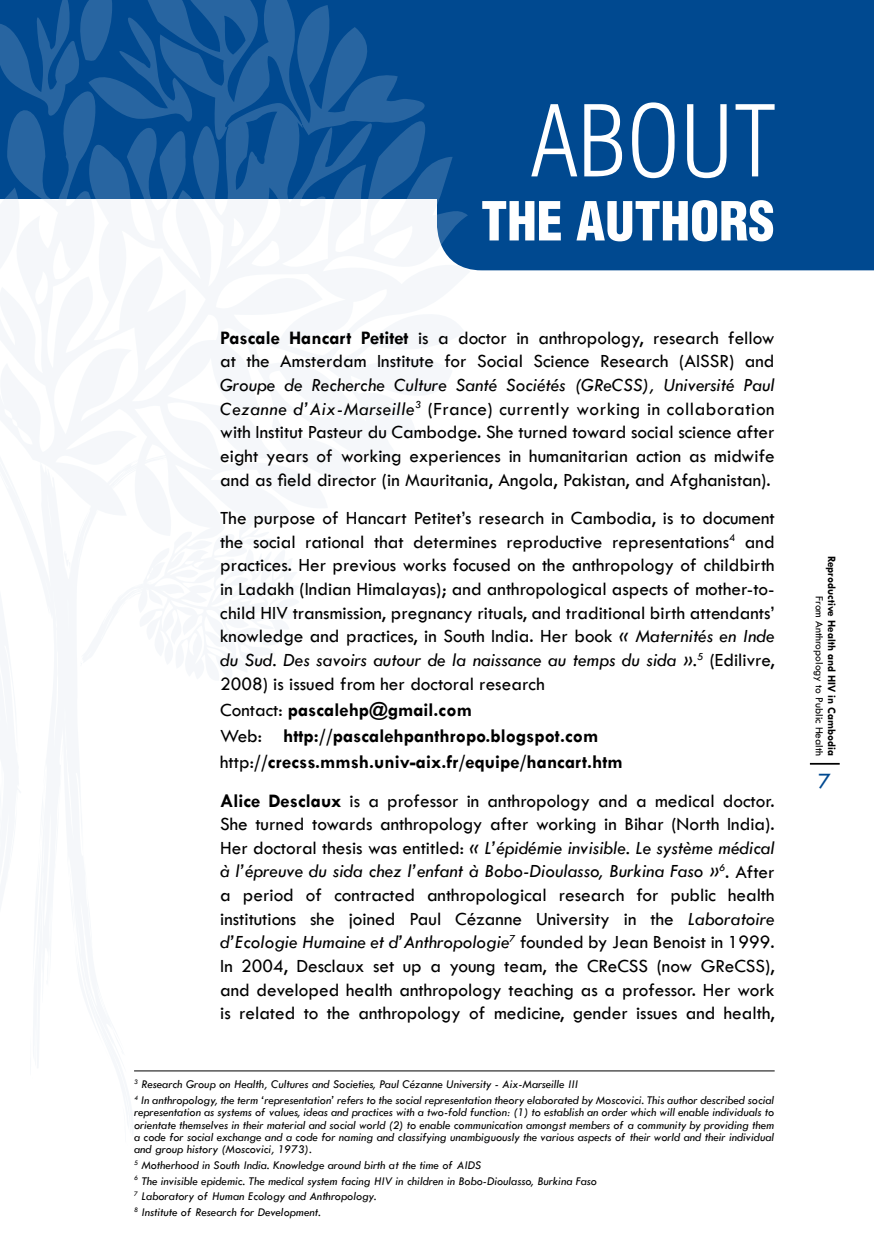
<style>
.page{position:relative;width:874px;height:1241px;background:#fff}
.page>*{position:absolute;margin:0;border:0;box-sizing:border-box;transform-origin:0 0}
.t1{font:300 condensed 96.25px "Helvetica";color:#fff}
.t2{font:900 condensed 52.5px "Helvetica";color:#fff}
.t3{font:22.75px "Tw Cen";color:#004990}
.t4{font:19.25px/23.6px "Tw Cen";color:#000;text-align:justify}
.t5{font:700 19.25px/26.1px "Tw Cen";color:#000}
.t6{font:italic 12.25px/15.8px "Tw Cen";color:#000}
.t7{font:700 11.38px "Tw Cen";color:#000}
.t8{font:11.38px "Tw Cen";color:#000}
.s1{font-weight:700}
.s2{font-style:italic}
.s3{font-weight:400}
</style>
<div class="page">
<div style="left:0;top:0;width:873px;height:198px;background:#004990"></div>
<div style="left:470px;top:198px;width:403px;height:72px;background:#004990"></div>
<svg style="left:0;top:157px;width:470px;height:113px"></svg>
<svg style="left:88px;top:0;width:350px;height:170px"></svg>
<svg style="left:0;top:0;width:116px;height:165px"></svg>
<svg style="left:0;top:264px;width:299px;height:808px"></svg>
<hr style="left:134px;top:1070px;width:640px;height:1px;background:#000">
<hr style="left:809px;top:762px;width:30px;height:2px;background:#000">
<h1 class="t1" style="left:530px;top:81px;width:248px">ABOUT</h1>
<h2 class="t2" style="left:481px;top:188px;width:295px">THE AUTHORS</h2>
<p class="t4" style="left:220px;top:326px;width:555px"><span class="s1">Pascale Hancart Petitet</span> is a doctor in anthropology, research fellow at the Amsterdam Institute for Social Science Research (AISSR) and</p>
<p class="t4" style="left:220px;top:373px;width:555px"><span class="s2">Groupe de Recherche Culture Santé Sociétés (GReCSS), Université Paul Cezanne d’Aix-Marseille</span><sup>3</sup> (France) currently working in collaboration with Institut Pasteur du Cambodge. She turned toward social science after eight years of working experiences in humanitarian action as midwife and as field director (in Mauritania, Angola, Pakistan, and Afghanistan).</p>
<p class="t4" style="left:220px;top:506px;width:555px">The purpose of Hancart Petitet’s research in Cambodia, is to document the social rational that determines reproductive representations<sup>4</sup> and practices. Her previous works focused on the anthropology of childbirth in Ladakh (Indian Himalayas); and anthropological aspects of mother-to&shy;child HIV transmission, pregnancy rituals, and traditional birth attendants’ knowledge and practices, in South India. Her book <span class="s2">« Maternités en Inde du Sud. Des savoirs autour de la naissance au temps du sida ».</span><sup>5</sup> (Edilivre, 2008) is issued from her doctoral research</p>
<p class="t5" style="left:220px;top:696px;width:404px"><span class="s3">Contact:</span> pascalehp@gmail.com<br><span class="s3">Web:</span> http://pascalehpanthropo.blogspot.com <span class="s3">http:</span>//crecss.mmsh.univ-aix.fr/equipe/hancart.htm</p>
<p class="t4" style="left:220px;top:788px;width:556px"><span class="s1">Alice Desclaux</span> is a professor in anthropology and a medical doctor.<br>She turned towards anthropology after working in Bihar (North India).<br>Her doctoral thesis was entitled: <span class="s2">« L’épidémie invisible. Le système médical à l’épreuve du sida chez l’enfant à Bobo-Dioulasso, Burkina Faso »</span><sup>6</sup>. After a period of contracted anthropological research for public health institutions she joined Paul Cézanne University in the <span class="s2">Laboratoire d’Ecologie Humaine et d’Anthropologie</span><sup>7</sup> founded by Jean Benoist in 1999.<br>In 2004, Desclaux set up a young team, the CReCSS (now GReCSS), and developed health anthropology teaching as a professor. Her work is related to the anthropology of medicine, gender issues and health,</p>
<p class="t6" style="left:134px;top:1076px;width:641px"><sup>3</sup> Research Group on Health, Cultures and Societies, Paul Cézanne University - Aix-Marseille III<br><sup>4</sup> In anthropology, the term ‘representation’ refers to the social representation theory elaborated by Moscovici. This author described social</p>
<p class="t6" style="left:134px;top:1105px;width:641px;line-height:12.2px;text-align:justify">representation as systems of values, ideas and practices with a two-fold function: (1) to establish an order which will enable individuals to orientate themselves in their material and social world (2) to enable communication amongst members of a community by providing them a code for social exchange and a code for naming and classifying unambiguously the various aspects of their world and their individual and group history (Moscovici, 1973).</p>
<p class="t6" style="left:134px;top:1156px;width:464px"><sup>5</sup> Motherhood in South India. Knowledge around birth at the time of AIDS<br><sup>6</sup> The invisible epidemic. The medical system facing HIV in children in Bobo-Dioulasso, Burkina Faso <sup>7</sup> Laboratory of Human Ecology and Anthropology.<br><sup>8</sup> Institute of Research for Development.</p>
<p class="t7" style="left:838px;top:555px;width:202px;rotate:90deg">Reproductive Health and HIV in Cambodia</p>
<p class="t8" style="left:826px;top:596px;width:161px;rotate:90deg">From Anthropology to Public Health</p>
<p class="t3" style="left:818px;top:766px;width:14px">7</p>
</div>
